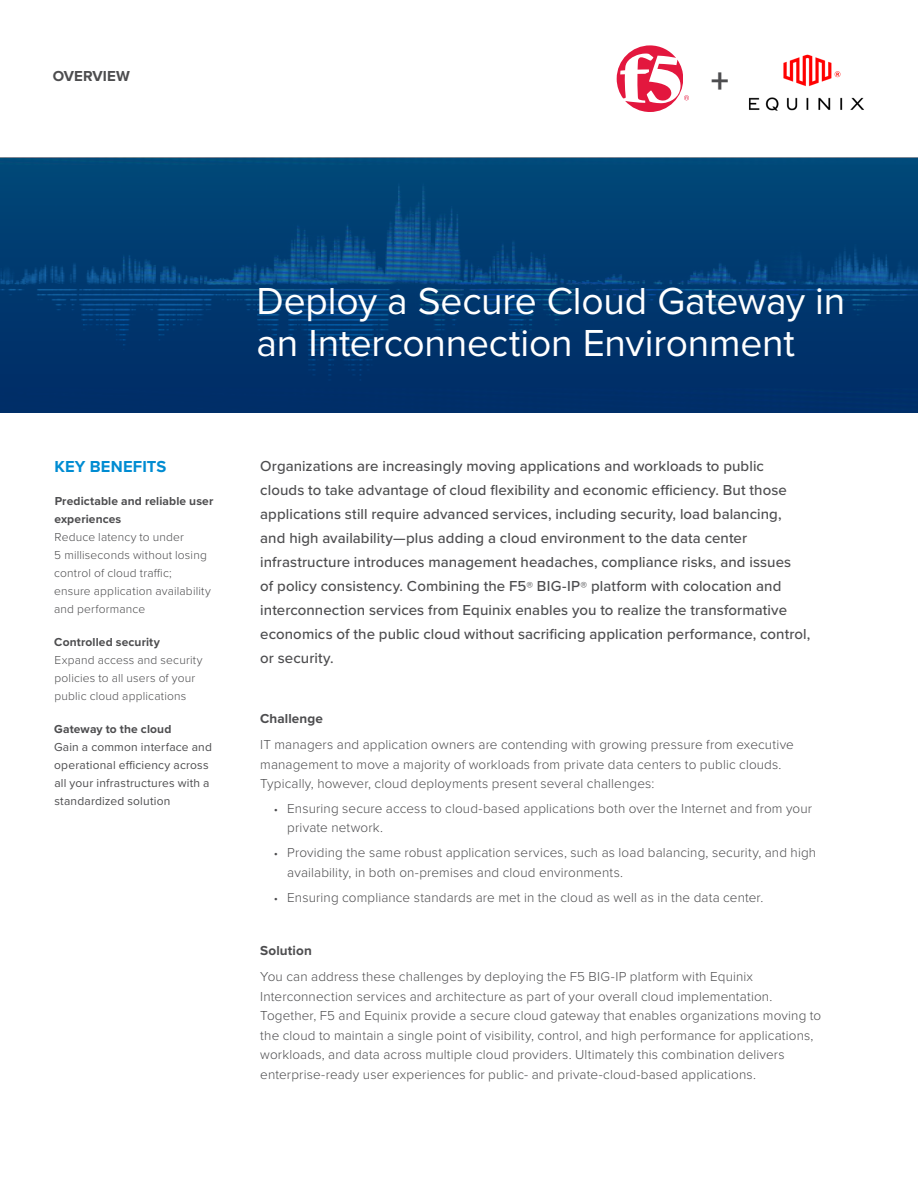
<style>
.page{position:relative;width:918px;height:1188px;background:#fff}
.page>*{position:absolute;margin:0;border:0;box-sizing:border-box;transform-origin:0 0}
.t1{font:39px/42px "Proxima Nova";letter-spacing:-.005em;color:#fff}
.t2{font:700 36px "Proxima Nova";color:#4d4d4f}
.t3{font:700 16.5px "Proxima Nova";letter-spacing:.01em;color:#008cd2}
.t4{font:500 15px/24px "Proxima Nova";letter-spacing:.005em;color:#4d4d4f}
.t5{font:700 15px "Proxima Nova";letter-spacing:.005em;color:#4d4d4f}
.t6{font:300 13.5px/19.5px "Proxima Nova";letter-spacing:.01em;color:#4d4d4f}
.t7{font:700 13.5px "Proxima Nova";letter-spacing:.01em;color:#4d4d4f}
.t8{font:300 12px/18px "Proxima Nova";letter-spacing:.015em;color:#4d4d4f}
.t9{font:12px/18px "Proxima Nova";letter-spacing:.015em;color:#4d4d4f}
.t10{font:700 12px/18px "Proxima Nova";letter-spacing:.01em;color:#4d4d4f}
.s1{font-weight:300;font-size:13.5px}
.s2{font-size:12px}
</style>
<div class="page">
<svg style="left:617px;top:45px;width:72px;height:67px"></svg>
<svg style="left:0;top:158px;width:918px;height:255px;background:#013b72"></svg>
<img style="left:749px;top:54px;width:115px;height:56px">
<p class="t5" style="left:53px;top:67px;width:79px">OVERVIEW</p>
<h2 class="t2" style="left:711px;top:59px;width:20px">+</h2>
<p class="t3" style="left:54px;top:457px;width:113px">KEY BENEFITS</p>
<p class="t10" style="left:54px;top:492px;width:160px">Predictable and reliable user experiences</p>
<p class="t8" style="left:54px;top:528px;width:158px">Reduce latency to under<br>5 milliseconds without losing control of cloud traffic; ensure application availability and performance</p>
<p class="t10" style="left:54px;top:633px;width:107px">Controlled security</p>
<p class="t8" style="left:55px;top:651px;width:150px">Expand access and security policies to all users of your public cloud applications</p>
<p class="t10" style="left:54px;top:720px;width:119px">Gateway to the cloud</p>
<p class="t9" style="left:54px;top:738px;width:159px">Gain a common interface and operational efficiency across all your infrastructures with a standardized solution</p>
<h1 class="t1" style="left:257px;top:281px;width:590px">Deploy a Secure Cloud Gateway in an Interconnection Environment</h1>
<p class="t4" style="left:260px;top:454px;width:552px">Organizations are increasingly moving applications and workloads to public clouds to take advantage of cloud flexibility and economic efficiency. But those applications still require advanced services, including security, load balancing, and high availability—plus adding a cloud environment to the data center infrastructure introduces management headaches, compliance risks, and issues<br>of policy consistency. Combining the F5<span class="s1">®</span> BIG-IP<span class="s1">®</span> platform with colocation and interconnection services from Equinix enables you to realize the transformative economics of the public cloud without sacrificing application performance, control, or security.</p>
<p class="t7" style="left:260px;top:710px;width:64px">Challenge</p>
<p class="t6" style="left:260px;top:735px;width:535px">IT managers and application owners are contending with growing pressure from executive management to move a majority of workloads from private data centers to public clouds.<br>Typically, however, cloud deployments present several challenges:</p>
<p class="t6" style="left:287px;top:799px;width:526px;text-indent:-14px"><span class="s2">•</span> Ensuring secure access to cloud-based applications both over the Internet and from your private network.</p>
<p class="t6" style="left:287px;top:843px;width:530px;text-indent:-14px"><span class="s2">•</span> Providing the same robust application services, such as load balancing, security, and high availability, in both on-premises and cloud environments.</p>
<p class="t6" style="left:274px;top:888px;width:491px"><span class="s2">•</span> Ensuring compliance standards are met in the cloud as well as in the data center.</p>
<p class="t7" style="left:260px;top:943px;width:53px">Solution</p>
<p class="t6" style="left:260px;top:967px;width:563px">You can address these challenges by deploying the F5 BIG-IP platform with Equinix Interconnection services and architecture as part of your overall cloud implementation.<br>Together, F5 and Equinix provide a secure cloud gateway that enables organizations moving to the cloud to maintain a single point of visibility, control, and high performance for applications, workloads, and data across multiple cloud providers. Ultimately this combination delivers enterprise-ready user experiences for public- and private-cloud-based applications.</p>
</div>
